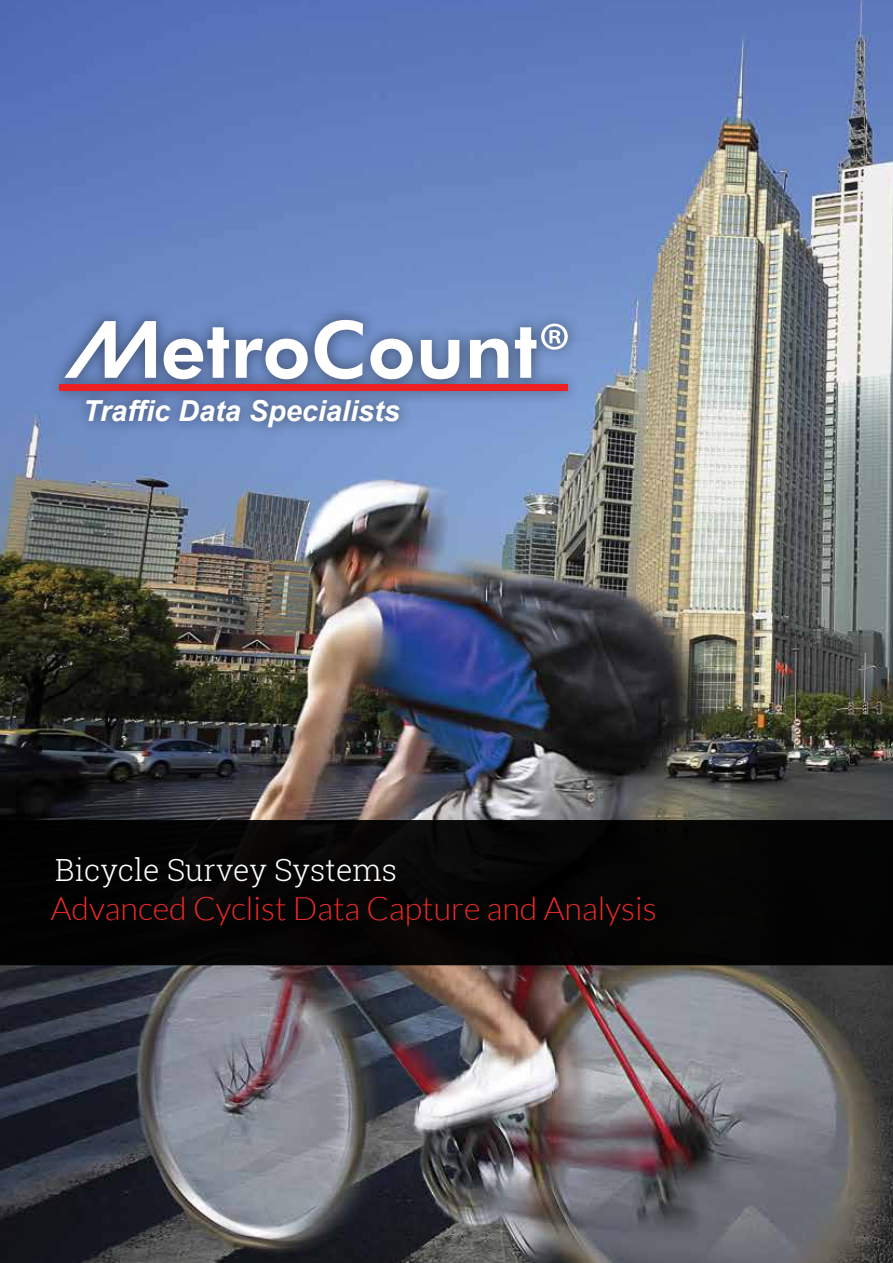
<style>
.page{position:relative;width:893px;height:1263px;background:#fff}
.page>*{position:absolute;margin:0;border:0;box-sizing:border-box;transform-origin:0 0}
.t1{font:79.05px "Mcombold";color:#fff}
.t2{font:300 32.25px "Lato";color:#ee2a26}
.t3{font:300 30.45px "Roboto Slab";color:#fff}
.t4{font:italic 700 28.95px "Arial";color:#fff}
.s1{font-family:"Myriad Pro"}
</style>
<div class="page">
<img style="left:0;top:0;width:893px;height:1263px">
<div style="left:0;top:820px;width:893px;height:145px;background:#040404"></div>
<div style="left:46px;top:306px;width:535px;height:134px;background:#000;opacity:.5"></div>
<div style="left:60px;top:384px;width:508px;height:7px;background:#ed2024"></div>
<h1 class="t1" style="left:64px;top:302px;width:508px">~etroCount<span class="s1">®</span></h1>
<p class="t4" style="left:83px;top:392px;width:318px">Traffic Data Specialists</p>
<p class="t3" style="left:55px;top:849px;width:344px">Bicycle Survey Systems</p>
<p class="t2" style="left:51px;top:891px;width:607px">Advanced Cyclist Data Capture and Analysis</p>
</div>
